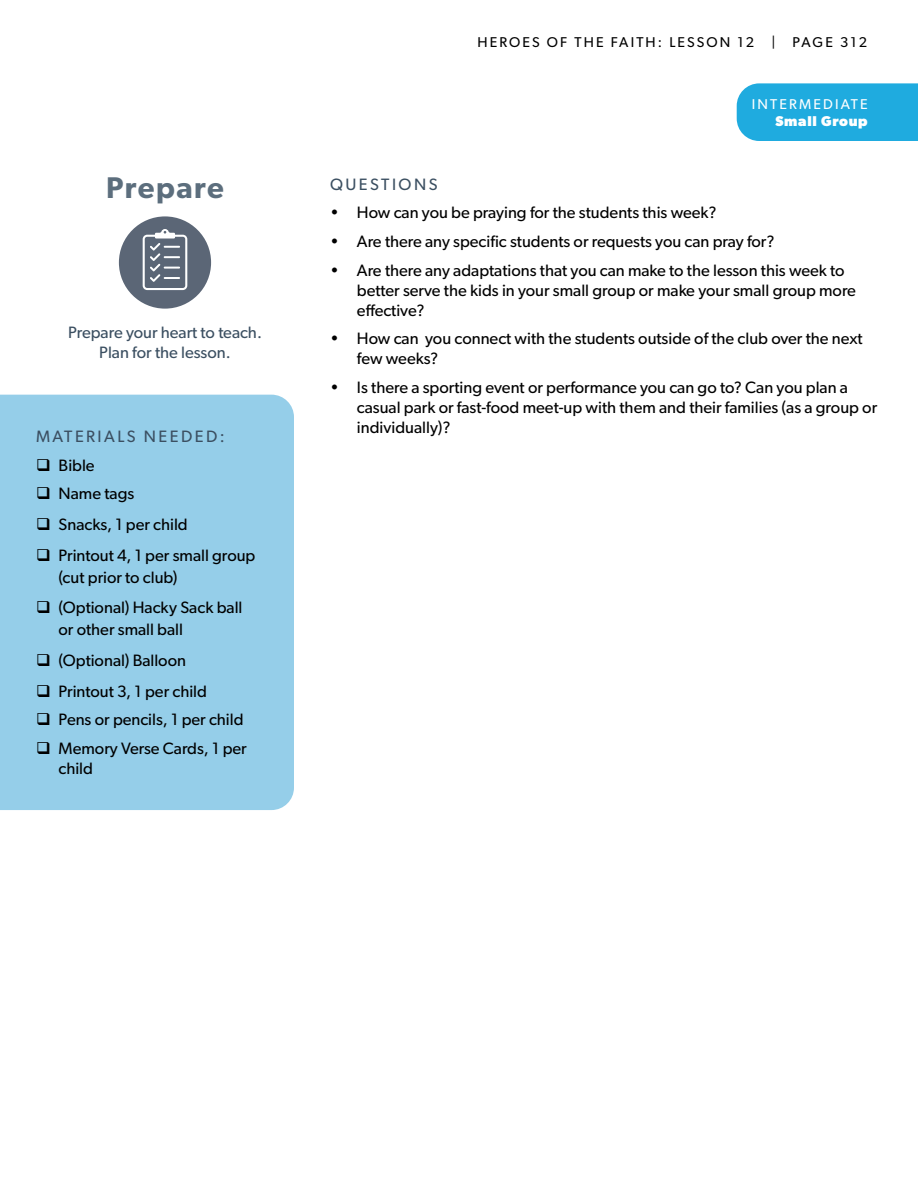
<style>
.page{position:relative;width:918px;height:1188px;background:#fff}
.page>*{position:absolute;margin:0;border:0;box-sizing:border-box;transform-origin:0 0}
.t1{font:600 30px "Gibson";letter-spacing:.05em;color:#5c6e7d}
.t2{font:16.5px/19.8px "Gibson";color:#000}
.t3{font:16.5px/19.8px "Gibson";color:#3b4f61;text-align:center}
.t4{font:16.5px "Gibson";letter-spacing:.15em;color:#3b4f61}
.t5{font:14.25px "Gibson";letter-spacing:.15em;color:#000}
.t6{font:14.25px "Gibson";letter-spacing:.15em;color:#fff}
.t7{font:700 14.25px "Gibson";letter-spacing:.05em;color:#fff}
</style>
<div class="page">
<div style="left:737px;top:83px;width:181px;height:58px;background:#1fabdf"></div>
<div style="left:119px;top:216px;width:92px;height:93px;background:#5b6676;border-radius:50%"></div>
<svg style="left:143px;top:229px;width:44px;height:61px"></svg>
<div style="left:0;top:395px;width:294px;height:415px;background:#95cee9"></div>
<p class="t5" style="left:477px;top:34px;width:391px">HEROES OF THE FAITH: LESSON 12 | PAGE 312</p>
<p class="t6" style="left:752px;top:96px;width:117px">INTERMEDIATE</p>
<p class="t7" style="left:775px;top:113px;width:94px">Small Group</p>
<h1 class="t1" style="left:106px;top:170px;width:119px">Prepare</h1>
<p class="t4" style="left:330px;top:174px;width:109px">QUESTIONS</p>
<p class="t2" style="left:330px;top:203px;width:388px">• How can you be praying for the students this week?</p>
<p class="t2" style="left:330px;top:231px;width:446px">• Are there any specific students or requests you can pray for?</p>
<p class="t2" style="left:357px;top:260px;width:501px;text-indent:-27px">• Are there any adaptations that you can make to the lesson this week to better serve the kids in your small group or make your small group more effective?</p>
<p class="t2" style="left:357px;top:329px;width:507px;text-indent:-27px">• How can you connect with the students outside of the club over the next few weeks?</p>
<p class="t2" style="left:357px;top:377px;width:522px;text-indent:-27px">• Is there a sporting event or performance you can go to? Can you plan a casual park or fast-food meet-up with them and their families (as a group or individually)?</p>
<p class="t3" style="left:68px;top:323px;width:195px">Prepare your heart to teach.<br>Plan for the lesson.</p>
<p class="t4" style="left:36px;top:426px;width:190px">MATERIALS NEEDED:</p>
<p class="t2" style="left:36px;top:455px;width:60px">❑ Bible</p>
<p class="t2" style="left:36px;top:484px;width:100px">❑ Name tags</p>
<p class="t2" style="left:36px;top:514px;width:153px">❑ Snacks, 1 per child</p>
<p class="t2" style="left:59px;top:544px;width:198px;line-height:21.8px;text-indent:-23px">❑ Printout 4, 1 per small group (cut prior to club)</p>
<p class="t2" style="left:59px;top:597px;width:185px;line-height:21.8px;text-indent:-23px">❑ (Optional) Hacky Sack ball or other small ball</p>
<p class="t2" style="left:36px;top:650px;width:152px">❑ (Optional) Balloon</p>
<p class="t2" style="left:36px;top:681px;width:172px">❑ Printout 3, 1 per child</p>
<p class="t2" style="left:36px;top:710px;width:209px">❑ Pens or pencils, 1 per child</p>
<p class="t2" style="left:59px;top:738px;width:190px;text-indent:-23px">❑ Memory Verse Cards, 1 per child</p>
</div>
